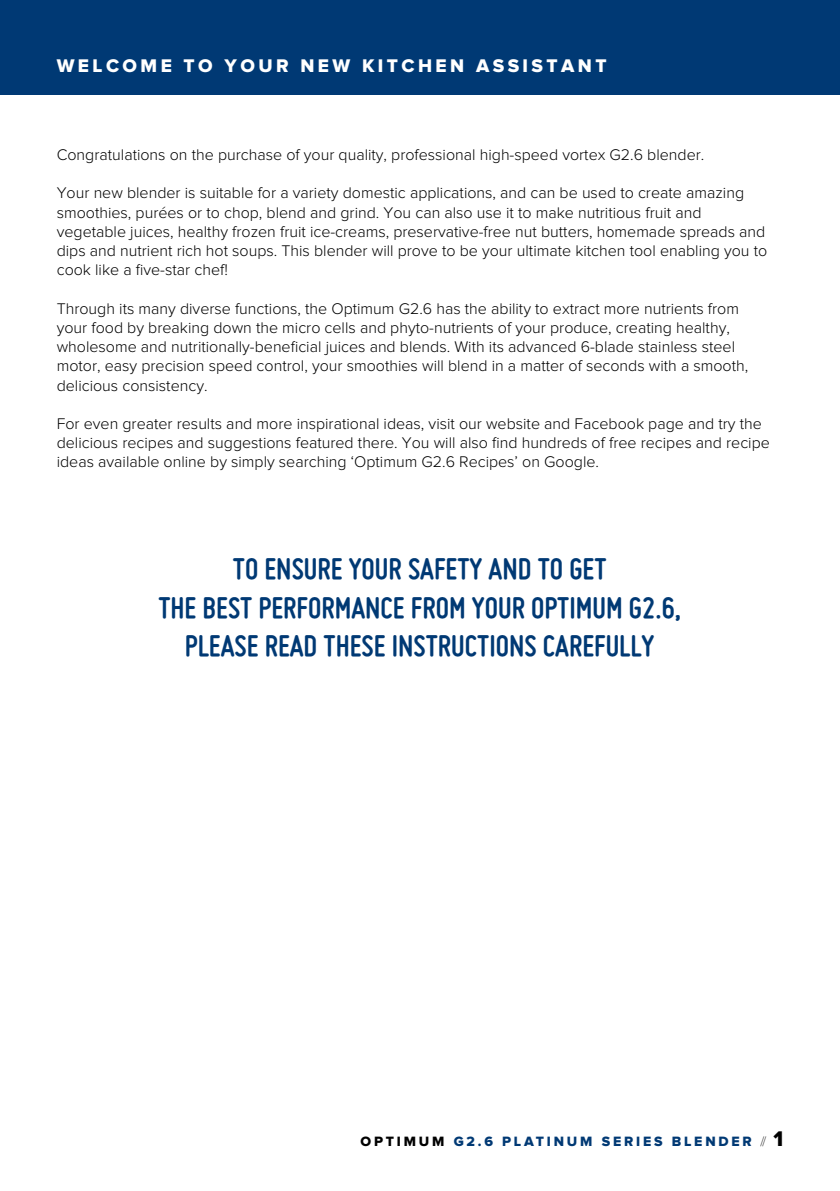
<style>
.page{position:relative;width:840px;height:1191px;background:#fff}
.page>*{position:absolute;margin:0;border:0;box-sizing:border-box;transform-origin:0 0}
.t1{font:700 32px/38.4px "Miso";color:#003974;text-align:center}
.t2{font:19px "Proxima Nova Extrabld";letter-spacing:.18em;color:#fff}
.t3{font:300 16px/19.2px "Proxima Nova";color:#000}
.t4{font:14px "Proxima Nova Extrabld";letter-spacing:.2em;color:#003974}
.s1{color:#000}
.s2{font-family:"Proxima Nova";font-weight:100;color:#000}
.s3{font-size:22px;color:#000}
</style>
<div class="page">
<div style="left:0;top:0;width:839px;height:94px;background:#003974"></div>
<p class="t2" style="left:57px;top:57px;width:551px">WELCOME TO YOUR NEW KITCHEN ASSISTANT</p>
<p class="t3" style="left:57px;top:145px;width:648px">Congratulations on the purchase of your quality, professional high-speed vortex G2.6 blender.</p>
<p class="t3" style="left:57px;top:184px;width:711px">Your new blender is suitable for a variety domestic applications, and can be used to create amazing smoothies, purées or to chop, blend and grind. You can also use it to make nutritious fruit and vegetable juices, healthy frozen fruit ice-creams, preservative-free nut butters, homemade spreads and dips and nutrient rich hot soups. This blender will prove to be your ultimate kitchen tool enabling you to cook like a five-star chef!</p>
<p class="t3" style="left:57px;top:299px;width:692px">Through its many diverse functions, the Optimum G2.6 has the ability to extract more nutrients from your food by breaking down the micro cells and phyto-nutrients of your produce, creating healthy, wholesome and nutritionally-beneficial juices and blends. With its advanced 6-blade stainless steel motor, easy precision speed control, your smoothies will blend in a matter of seconds with a smooth, delicious consistency.</p>
<p class="t3" style="left:57px;top:414px;width:714px">For even greater results and more inspirational ideas, visit our website and Facebook page and try the delicious recipes and suggestions featured there. You will also find hundreds of free recipes and recipe ideas available online by simply searching ‘Optimum G2.6 Recipes’ on Google.</p>
<h1 class="t1" style="left:158px;top:549px;width:524px">TO ENSURE YOUR SAFETY AND TO GET<br>THE BEST PERFORMANCE FROM YOUR OPTIMUM G2.6,<br>PLEASE READ THESE INSTRUCTIONS CAREFULLY</h1>
<p class="t4" style="left:360px;top:1135px;width:424px"><span class="s1">OPTIMUM</span> G2.6 PLATINUM SERIES BLENDER <span class="s2">//</span> <span class="s3">1</span></p>
</div>
